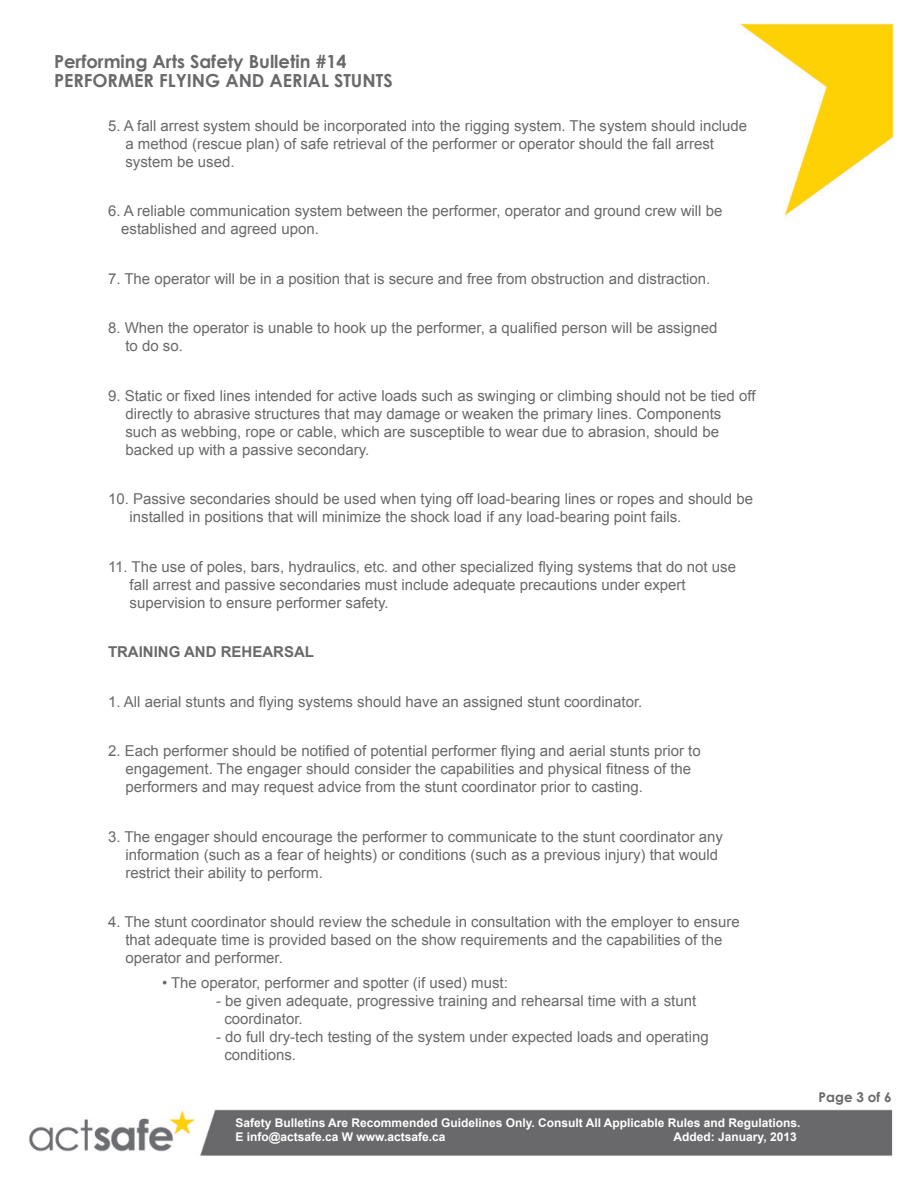
<style>
.page{position:relative;width:918px;height:1188px;background:#fff}
.page>*{position:absolute;margin:0;border:0;box-sizing:border-box;transform-origin:0 0}
.t1{font:700 18px/19.5px "Century Gothic";color:#69696c}
.bodytext{font:15px/18px "Arial";color:#69696c}
.bodytext-2{font:700 15px "Arial";color:#69696c}
.t2{font:700 13.5px "Century Gothic";color:#69696c}
.t3{font:700 12px/14.4px "Arial";color:#fff}
</style>
<div class="page">
<img style="left:29px;top:23px;width:864px;height:1133px">
<p class="t1" style="left:54px;top:50px;width:340px">Performing Arts Safety Bulletin #14<br>PERFORMER FLYING AND AERIAL STUNTS</p>
<p class="bodytext" style="left:125px;top:117px;width:623px;text-indent:-17px">5. A fall arrest system should be incorporated into the rigging system. The system should include a method (rescue plan) of safe retrieval of the performer or operator should the fall arrest system be used.</p>
<p class="bodytext" style="left:121px;top:202px;width:603px;text-indent:-13px">6. A reliable communication system between the performer, operator and ground crew will be established and agreed upon.</p>
<p class="bodytext" style="left:108px;top:270px;width:604px">7. The operator will be in a position that is secure and free from obstruction and distraction.</p>
<p class="bodytext" style="left:125px;top:319px;width:594px;text-indent:-17px">8. When the operator is unable to hook up the performer, a qualified person will be assigned to do so.</p>
<p class="bodytext" style="left:125px;top:387px;width:632px;text-indent:-17px">9. Static or fixed lines intended for active loads such as swinging or climbing should not be tied off directly to abrasive structures that may damage or weaken the primary lines. Components such as webbing, rope or cable, which are susceptible to wear due to abrasion, should be backed up with a passive secondary.</p>
<p class="bodytext" style="left:130px;top:490px;width:625px;text-indent:-22px">10. Passive secondaries should be used when tying off load-bearing lines or ropes and should be installed in positions that will minimize the shock load if any load-bearing point fails.</p>
<p class="bodytext" style="left:130px;top:558px;width:608px;text-indent:-22px">11. The use of poles, bars, hydraulics, etc. and other specialized flying systems that do not use fall arrest and passive secondaries must include adequate precautions under expert supervision to ensure performer safety.</p>
<p class="bodytext-2" style="left:108px;top:642px;width:208px">TRAINING AND REHEARSAL</p>
<p class="bodytext" style="left:108px;top:693px;width:536px">1. All aerial stunts and flying systems should have an assigned stunt coordinator.</p>
<p class="bodytext" style="left:125px;top:742px;width:577px;text-indent:-17px">2. Each performer should be notified of potential performer flying and aerial stunts prior to engagement. The engager should consider the capabilities and physical fitness of the performers and may request advice from the stunt coordinator prior to casting.</p>
<p class="bodytext" style="left:125px;top:828px;width:599px;text-indent:-17px">3. The engager should encourage the performer to communicate to the stunt coordinator any information (such as a fear of heights) or conditions (such as a previous injury) that would restrict their ability to perform.</p>
<p class="bodytext" style="left:125px;top:913px;width:616px;text-indent:-17px">4. The stunt coordinator should review the schedule in consultation with the employer to ensure that adequate time is provided based on the show requirements and the capabilities of the operator and performer.</p>
<p class="bodytext" style="left:162px;top:974px;width:347px">• The operator, performer and spotter (if used) must:</p>
<p class="bodytext" style="left:224px;top:992px;width:473px;text-indent:-8px">- be given adequate, progressive training and rehearsal time with a stunt coordinator.</p>
<p class="bodytext" style="left:224px;top:1028px;width:486px;text-indent:-8px">- do full dry-tech testing of the system under expected loads and operating conditions.</p>
<p class="t3" style="left:235px;top:1115px;width:567px">Safety Bulletins Are Recommended Guidelines Only. Consult All Applicable Rules and Regulations.<br>E info@actsafe.ca W www.actsafe.ca</p>
<p class="t3" style="left:674px;top:1130px;width:125px">Added: January, 2013</p>
<p class="t2" style="left:819px;top:1087px;width:74px">Page 3 of 6</p>
</div>
